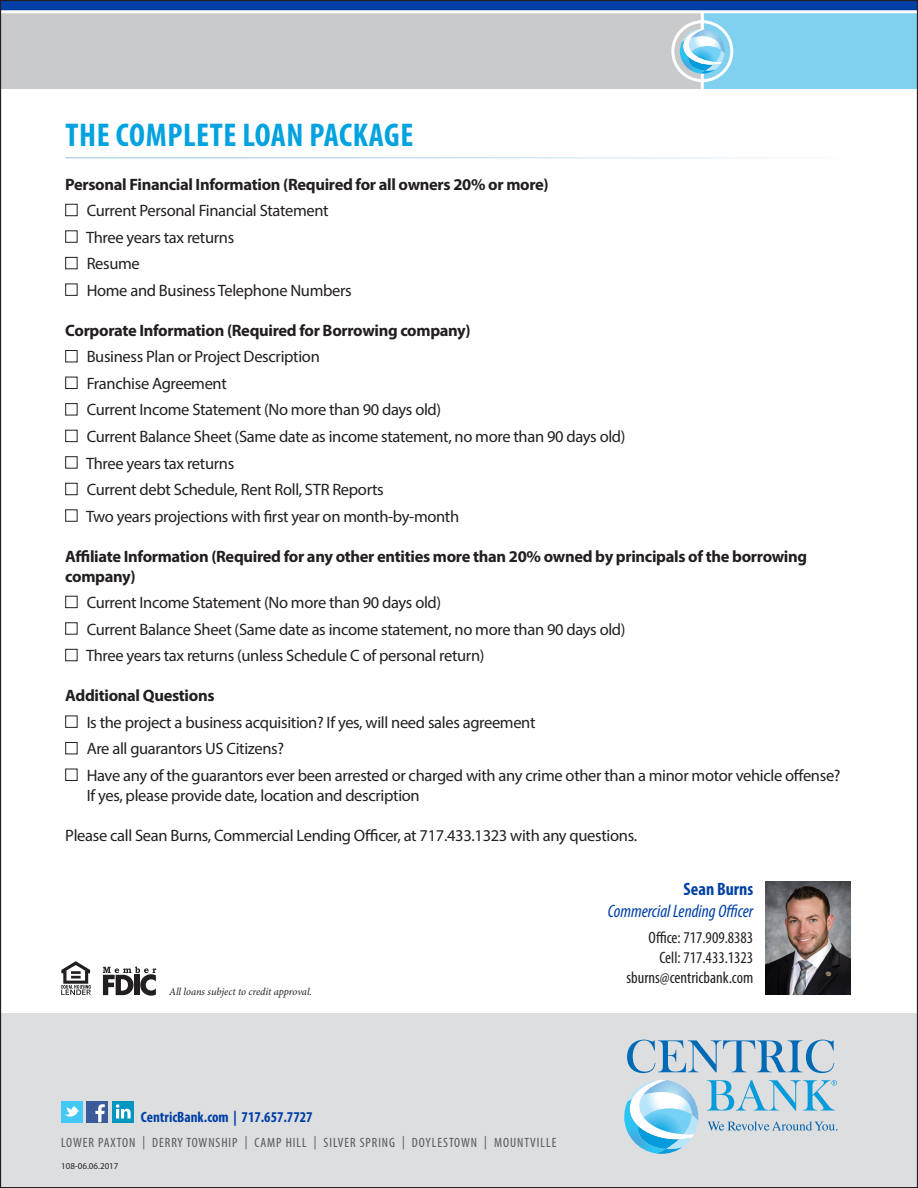
<style>
.page{position:relative;width:918px;height:1188px;background:#fff}
.page>*{position:absolute;margin:0;border:0;box-sizing:border-box;transform-origin:0 0}
.t1{font:700 condensed 33px "Myriad Pro";letter-spacing:.02em;color:#00a2df}
.t2{font:italic condensed 18px "Myriad Pro";color:#0040a6}
.t3{font:700 condensed 18px "Myriad Pro";color:#0040a6}
.t4{font:16.5px/19.8px "Myriad Pro";letter-spacing:-.02em;color:#231f20}
.t5{font:700 16.5px/19.8px "Myriad Pro";letter-spacing:-.02em;color:#231f20}
.t6{font:condensed 16.5px "Myriad Pro";color:#231f20}
.t7{font:700 condensed 15px "Myriad Pro";color:#0040a6}
.t8{font:condensed 13.5px "Myriad Pro";letter-spacing:.07em;color:#57585a}
.t9{font:italic 10.5px "Minion Pro";letter-spacing:-.01em;color:#231f20}
.t10{font:9px "Myriad Pro";color:#231f20}
</style>
<div class="page">
<div style="left:1px;top:1014px;width:916px;height:172px;background:#dddee0"></div>
<svg style="left:61px;top:961px;width:30px;height:34px"></svg>
<svg style="left:103px;top:966px;width:53px;height:30px"></svg>
<div style="left:65px;top:204px;width:13px;height:12px;border:1px solid #231f20"></div>
<div style="left:65px;top:230px;width:13px;height:13px;border:1px solid #231f20"></div>
<div style="left:65px;top:257px;width:13px;height:12px;border:1px solid #231f20"></div>
<div style="left:65px;top:284px;width:13px;height:12px;border:1px solid #231f20"></div>
<div style="left:65px;top:350px;width:13px;height:12px;border:1px solid #231f20"></div>
<div style="left:65px;top:377px;width:13px;height:12px;border:1px solid #231f20"></div>
<div style="left:65px;top:403px;width:13px;height:12px;border:1px solid #231f20"></div>
<div style="left:65px;top:430px;width:13px;height:12px;border:1px solid #231f20"></div>
<div style="left:65px;top:456px;width:13px;height:13px;border:1px solid #231f20"></div>
<div style="left:65px;top:483px;width:13px;height:12px;border:1px solid #231f20"></div>
<div style="left:65px;top:509px;width:13px;height:13px;border:1px solid #231f20"></div>
<div style="left:65px;top:596px;width:13px;height:12px;border:1px solid #231f20"></div>
<div style="left:65px;top:622px;width:13px;height:13px;border:1px solid #231f20"></div>
<div style="left:65px;top:649px;width:13px;height:12px;border:1px solid #231f20"></div>
<div style="left:65px;top:716px;width:13px;height:12px;border:1px solid #231f20"></div>
<div style="left:65px;top:742px;width:13px;height:12px;border:1px solid #231f20"></div>
<div style="left:65px;top:769px;width:13px;height:12px;border:1px solid #231f20"></div>
<div style="left:702px;top:12px;width:216px;height:77px;background:#80d0ef"></div>
<div style="left:1px;top:12px;width:701px;height:77px;background:#c9cacc"></div>
<div style="left:0;top:0;width:918px;height:13px;background:#0040a6"></div>
<hr style="left:701px;top:12px;width:3px;height:77px;background:#fff">
<hr style="left:1px;top:10px;width:917px;height:3px;background:#fff">
<svg style="left:680px;top:29px;width:45px;height:45px"></svg>
<div style="left:671px;top:20px;width:62px;height:62px;border:3px solid #fff;border-radius:50%"></div>
<svg style="left:627px;top:1040px;width:207px;height:33px"></svg>
<svg style="left:624px;top:1080px;width:74px;height:74px"></svg>
<svg style="left:708px;top:1121px;width:129px;height:10px"></svg>
<svg style="left:707px;top:1080px;width:130px;height:30px"></svg>
<div style="left:87px;top:1101px;width:21px;height:21px;background:#3b5a9a"></div>
<svg style="left:95px;top:1104px;width:10px;height:18px"></svg>
<div style="left:61px;top:1101px;width:21px;height:21px;background:#42c8f4"></div>
<svg style="left:64px;top:1106px;width:15px;height:11px"></svg>
<div style="left:112px;top:1101px;width:22px;height:21px;background:#0096c0"></div>
<svg style="left:116px;top:1104px;width:15px;height:14px"></svg>
<img style="left:765px;top:882px;width:86px;height:112px">
<p class="t1" style="left:66px;top:114px;width:349px">THE COMPLETE LOAN PACKAGE</p>
<p class="t5" style="left:65px;top:174px;width:485px">Personal Financial Information (Required for all owners 20% or more)</p>
<p class="t4" style="left:87px;top:200px;width:244px">Current Personal Financial Statement</p>
<p class="t4" style="left:86px;top:227px;width:150px">Three years tax returns</p>
<p class="t4" style="left:87px;top:254px;width:55px">Resume</p>
<p class="t4" style="left:87px;top:280px;width:267px">Home and Business Telephone Numbers</p>
<p class="t5" style="left:65px;top:320px;width:407px">Corporate Information (Required for Borrowing company)</p>
<p class="t4" style="left:87px;top:347px;width:235px">Business Plan or Project Description</p>
<p class="t4" style="left:87px;top:373px;width:142px">Franchise Agreement</p>
<p class="t4" style="left:87px;top:400px;width:356px">Current Income Statement (No more than 90 days old)</p>
<p class="t4" style="left:87px;top:426px;width:540px">Current Balance Sheet (Same date as income statement, no more than 90 days old)</p>
<p class="t4" style="left:86px;top:453px;width:150px">Three years tax returns</p>
<p class="t4" style="left:87px;top:479px;width:299px">Current debt Schedule, Rent Roll, STR Reports</p>
<p class="t4" style="left:86px;top:506px;width:375px">Two years projections with first year on month-by-month</p>
<p class="t5" style="left:65px;top:546px;width:743px">Affiliate Information (Required for any other entities more than 20% owned by principals of the borrowing company)</p>
<p class="t4" style="left:87px;top:592px;width:356px">Current Income Statement (No more than 90 days old)</p>
<p class="t4" style="left:87px;top:619px;width:540px">Current Balance Sheet (Same date as income statement, no more than 90 days old)</p>
<p class="t4" style="left:86px;top:645px;width:400px">Three years tax returns (unless Schedule C of personal return)</p>
<p class="t5" style="left:65px;top:685px;width:151px">Additional Questions</p>
<p class="t4" style="left:87px;top:712px;width:450px">Is the project a business acquisition? If yes, will need sales agreement</p>
<p class="t4" style="left:87px;top:739px;width:199px">Are all guarantors US Citizens?</p>
<p class="t4" style="left:87px;top:765px;width:755px">Have any of the guarantors ever been arrested or charged with any crime other than a minor motor vehicle offense?<br>If yes, please provide date, location and description</p>
<p class="t4" style="left:65px;top:825px;width:573px">Please call Sean Burns, Commercial Lending Officer, at 717.433.1323 with any questions.</p>
<p class="t9" style="left:169px;top:984px;width:144px">All loans subject to credit approval.</p>
<p class="t7" style="left:141px;top:1107px;width:173px">CentricBank.com | 717.657.7727</p>
<p class="t8" style="left:61px;top:1135px;width:497px">LOWER PAXTON | DERRY TOWNSHIP | CAMP HILL | SILVER SPRING | DOYLESTOWN | MOUNTVILLE</p>
<p class="t10" style="left:61px;top:1160px;width:59px">108-06.06.2017</p>
<p class="t3" style="left:684px;top:878px;width:71px">Sean Burns</p>
<p class="t2" style="left:608px;top:900px;width:147px">Commercial Lending Officer</p>
<p class="t6" style="left:649px;top:928px;width:106px">Office: 717.909.8383</p>
<p class="t6" style="left:659px;top:948px;width:95px">Cell: 717.433.1323</p>
<p class="t6" style="left:626px;top:967px;width:128px">sburns@centricbank.com</p>
</div>
